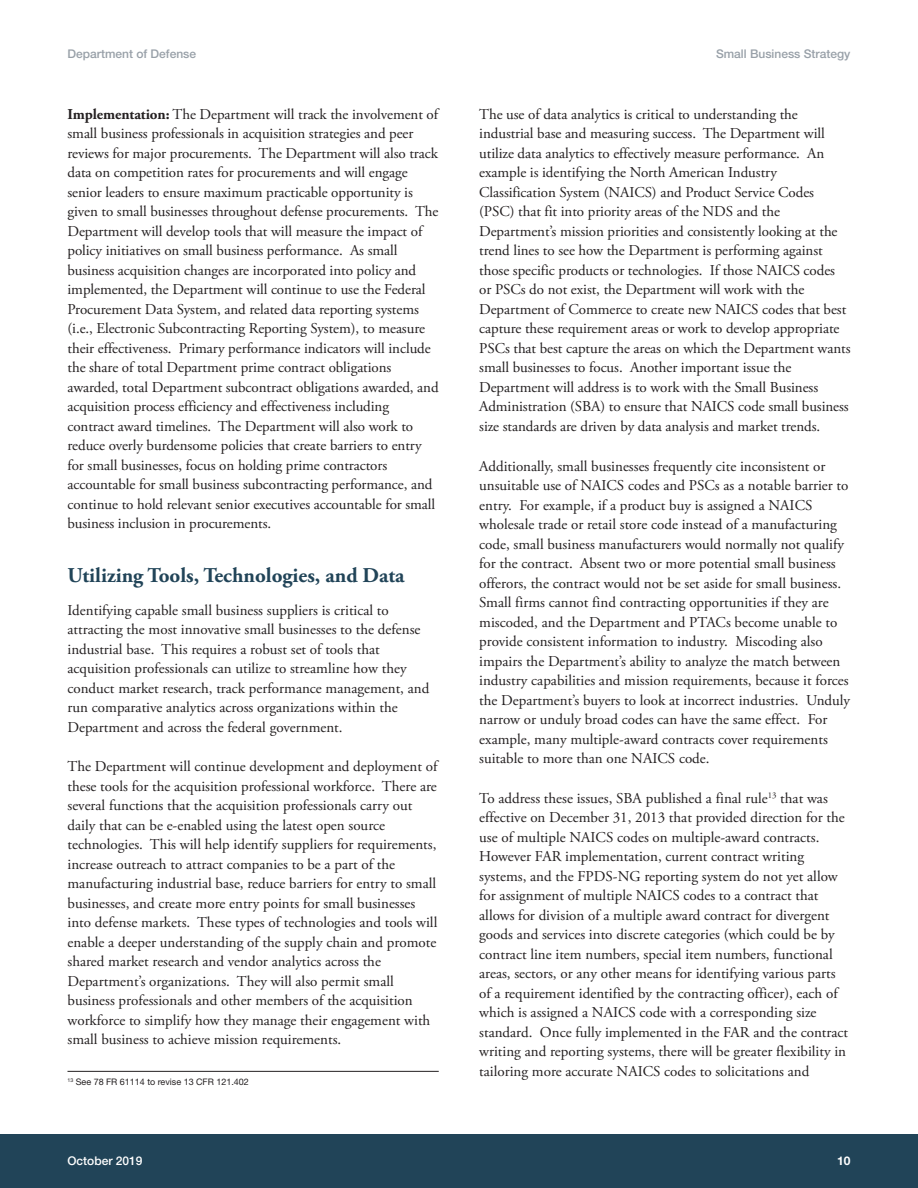
<style>
.page{position:relative;width:918px;height:1188px;background:#fff}
.page>*{position:absolute;margin:0;border:0;box-sizing:border-box;transform-origin:0 0}
.t1{font:700 21px "Adobe Garamond Pro";color:#214458}
.t2{font:15px/19.5px "Adobe Garamond Pro";color:#231f20}
.t3{font:500 12px "Helvetica Neue LT Std";color:#98a0a8}
.t4{font:500 12px "Helvetica Neue LT Std";color:#fff}
.t5{font:700 12px "Helvetica Neue LT Std";color:#fff}
.t6{font:9px "Helvetica Neue LT Std";color:#231f20}
.s1{font-weight:700}
</style>
<div class="page">
<div style="left:0;top:1134px;width:918px;height:54px;background:#214458"></div>
<hr style="left:68px;top:1071px;width:371px;height:1px;background:#231f20">
<p class="t3" style="left:68px;top:47px;width:130px">Department of Defense</p>
<p class="t3" style="left:716px;top:47px;width:136px">Small Business Strategy</p>
<p class="t2" style="left:68px;top:106px;width:373px"><span class="s1">Implementation:</span> The Department will track the involvement of small business professionals in acquisition strategies and peer reviews for major procurements. The Department will also track data on competition rates for procurements and will engage senior leaders to ensure maximum practicable opportunity is given to small businesses throughout defense procurements. The Department will develop tools that will measure the impact of policy initiatives on small business performance. As small business acquisition changes are incorporated into policy and implemented, the Department will continue to use the Federal Procurement Data System, and related data reporting systems (i.e., Electronic Subcontracting Reporting System), to measure their effectiveness. Primary performance indicators will include the share of total Department prime contract obligations awarded, total Department subcontract obligations awarded, and acquisition process efficiency and effectiveness including contract award timelines. The Department will also work to reduce overly burdensome policies that create barriers to entry for small businesses, focus on holding prime contractors accountable for small business subcontracting performance, and continue to hold relevant senior executives accountable for small business inclusion in procurements.</p>
<h1 class="t1" style="left:68px;top:566px;width:339px">Utilizing Tools, Technologies, and Data</h1>
<p class="t2" style="left:68px;top:601px;width:363px">Identifying capable small business suppliers is critical to attracting the most innovative small businesses to the defense industrial base. This requires a robust set of tools that acquisition professionals can utilize to streamline how they conduct market research, track performance management, and run comparative analytics across organizations within the Department and across the federal government.</p>
<p class="t2" style="left:68px;top:758px;width:371px">The Department will continue development and deployment of these tools for the acquisition professional workforce. There are several functions that the acquisition professionals carry out daily that can be e-enabled using the latest open source technologies. This will help identify suppliers for requirements, increase outreach to attract companies to be a part of the manufacturing industrial base, reduce barriers for entry to small businesses, and create more entry points for small businesses into defense markets. These types of technologies and tools will enable a deeper understanding of the supply chain and promote shared market research and vendor analytics across the Department’s organizations. They will also permit small business professionals and other members of the acquisition workforce to simplify how they manage their engagement with small business to achieve mission requirements.</p>
<p class="t6" style="left:68px;top:1079px;width:183px"><sup>13</sup> See 78 FR 61114 to revise 13 CFR 121.402</p>
<p class="t2" style="left:479px;top:106px;width:373px">The use of data analytics is critical to understanding the industrial base and measuring success. The Department will utilize data analytics to effectively measure performance. An example is identifying the North American Industry Classification System (NAICS) and Product Service Codes (PSC) that fit into priority areas of the NDS and the Department’s mission priorities and consistently looking at the trend lines to see how the Department is performing against those specific products or technologies. If those NAICS codes or PSCs do not exist, the Department will work with the Department of Commerce to create new NAICS codes that best capture these requirement areas or work to develop appropriate PSCs that best capture the areas on which the Department wants small businesses to focus. Another important issue the Department will address is to work with the Small Business Administration (SBA) to ensure that NAICS code small business size standards are driven by data analysis and market trends.</p>
<p class="t2" style="left:479px;top:457px;width:372px">Additionally, small businesses frequently cite inconsistent or unsuitable use of NAICS codes and PSCs as a notable barrier to entry. For example, if a product buy is assigned a NAICS wholesale trade or retail store code instead of a manufacturing code, small business manufacturers would normally not qualify for the contract. Absent two or more potential small business offerors, the contract would not be set aside for small business.<br>Small firms cannot find contracting opportunities if they are miscoded, and the Department and PTACs become unable to provide consistent information to industry. Miscoding also impairs the Department’s ability to analyze the match between industry capabilities and mission requirements, because it forces the Department’s buyers to look at incorrect industries. Unduly narrow or unduly broad codes can have the same effect. For example, many multiple-award contracts cover requirements suitable to more than one NAICS code.</p>
<p class="t2" style="left:479px;top:790px;width:370px">To address these issues, SBA published a final rule<sup>13</sup> that was effective on December 31, 2013 that provided direction for the use of multiple NAICS codes on multiple-award contracts.<br>However FAR implementation, current contract writing systems, and the FPDS-NG reporting system do not yet allow for assignment of multiple NAICS codes to a contract that allows for division of a multiple award contract for divergent goods and services into discrete categories (which could be by contract line item numbers, special item numbers, functional areas, sectors, or any other means for identifying various parts of a requirement identified by the contracting officer), each of which is assigned a NAICS code with a corresponding size standard. Once fully implemented in the FAR and the contract writing and reporting systems, there will be greater flexibility in tailoring more accurate NAICS codes to solicitations and</p>
<p class="t4" style="left:68px;top:1154px;width:77px">October 2019</p>
<p class="t5" style="left:837px;top:1157px;width:15px">10</p>
</div>
